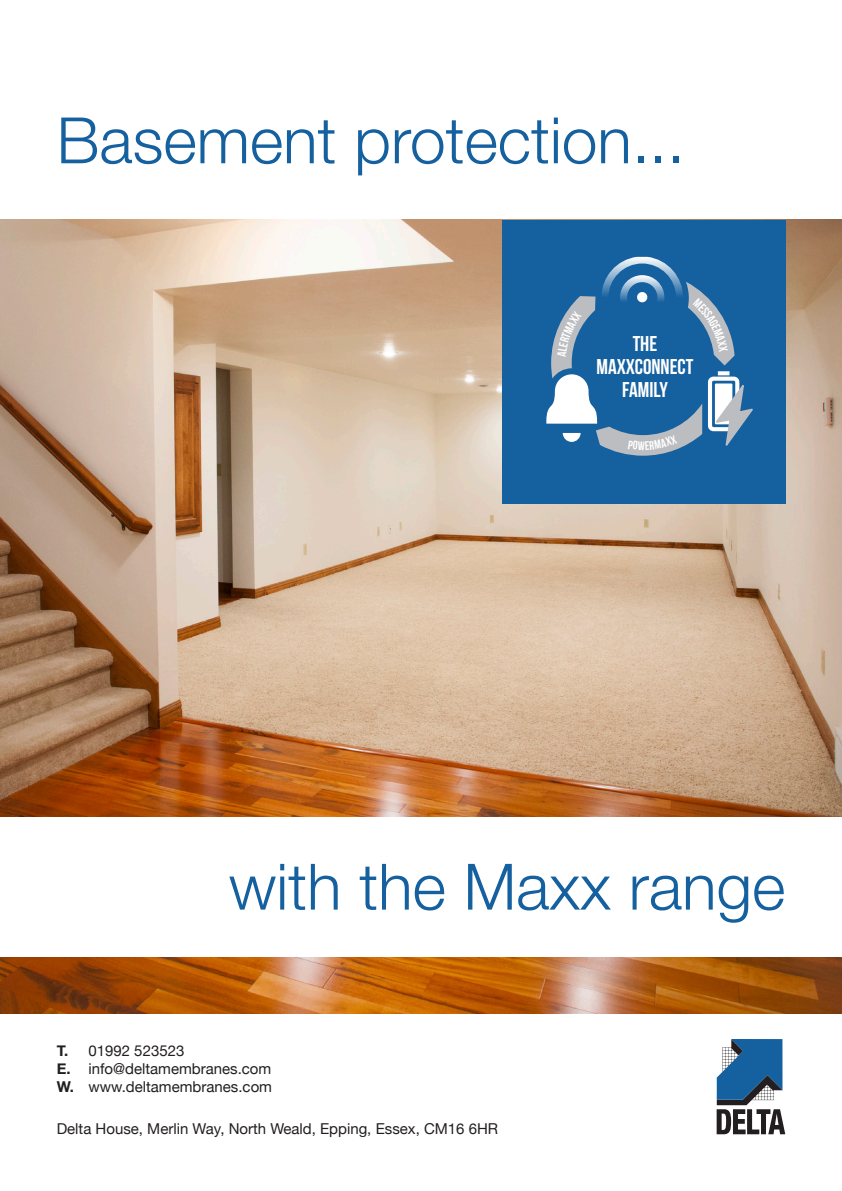
<style>
.page{position:relative;width:842px;height:1191px;background:#fff}
.page>*{position:absolute;margin:0;border:0;box-sizing:border-box;transform-origin:0 0}
.Numbers{font:300 64px "Helvetica Neue";color:#15609f}
.t1{font:21.4px/23px "Bebas Neue";color:#fff;text-align:center}
.Main_Body_Copy{font:15px "Helvetica Neue";color:#231f20}
.Main_Body_Copy-2{font:700 15px "Helvetica Neue";color:#231f20}
</style>
<div class="page">
<img style="left:0;top:220px;width:842px;height:793px">
<svg style="left:717px;top:1039px;width:68px;height:95px"></svg>
<div style="left:0;top:817px;width:842px;height:139px;background:#fff"></div>
<div style="left:502px;top:220px;width:283px;height:283px;background:#15609f"></div>
<svg style="left:546px;top:257px;width:207px;height:198px"></svg>
<p class="Numbers" style="left:57px;top:89px;width:630px">Basement protection...</p>
<p class="t1" style="left:596px;top:332px;width:99px">THE<br>MAXXCONNECT<br>FAMILY</p>
<p class="Numbers" style="left:229px;top:835px;width:558px">with the Maxx range</p>
<p class="Main_Body_Copy-2" style="left:57px;top:1039px;width:13px">T.</p>
<p class="Main_Body_Copy-2" style="left:57px;top:1057px;width:15px">E.</p>
<p class="Main_Body_Copy-2" style="left:57px;top:1075px;width:19px">W.</p>
<p class="Main_Body_Copy" style="left:88px;top:1040px;width:97px">01992 523523</p>
<p class="Main_Body_Copy" style="left:88px;top:1058px;width:184px">info@deltamembranes.com</p>
<p class="Main_Body_Copy" style="left:88px;top:1076px;width:185px">www.deltamembranes.com</p>
<p class="Main_Body_Copy" style="left:57px;top:1118px;width:443px">Delta House, Merlin Way, North Weald, Epping, Essex, CM16 6HR</p>
</div>
